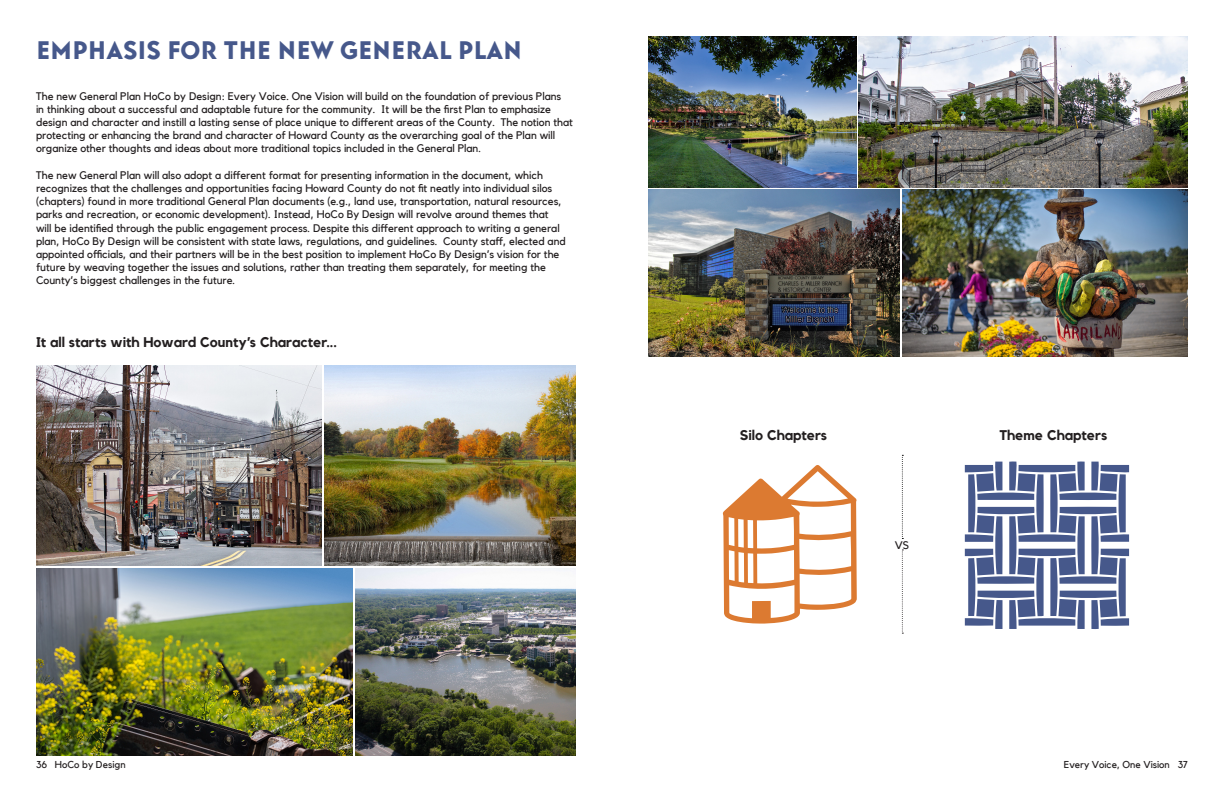
<style>
.page{position:relative;width:1224px;height:792px;background:#fff}
.page>*{position:absolute;margin:0;border:0;box-sizing:border-box;transform-origin:0 0}
.Headers{font:25px "Baro";color:#46588b}
.Paragraph_headers{font:700 14px "Kollektif";color:#231f20}
.t1{font:11px/13.2px "Kollektif";color:#231f20}
.t2{font:10px "Kollektif";color:#231f20}
</style>
<div class="page">
<img style="left:36px;top:366px;width:286px;height:200px">
<img style="left:356px;top:569px;width:220px;height:187px">
<img style="left:36px;top:569px;width:316px;height:187px">
<img style="left:325px;top:366px;width:251px;height:200px">
<img style="left:648px;top:36px;width:209px;height:151px">
<img style="left:859px;top:36px;width:329px;height:151px">
<img style="left:648px;top:189px;width:251px;height:168px">
<img style="left:902px;top:189px;width:286px;height:168px">
<svg style="left:965px;top:461px;width:164px;height:168px"></svg>
<svg style="left:723px;top:465px;width:134px;height:159px"></svg>
<svg style="left:902px;top:455px;width:1px;height:84px"></svg>
<svg style="left:902px;top:549px;width:1px;height:85px"></svg>
<p class="Headers" style="left:36px;top:35px;width:488px">EMPHASIS FOR THE NEW GENERAL PLAN</p>
<p class="t1" style="left:36px;top:89px;width:539px">The new General Plan HoCo by Design: Every Voice. One Vision will build on the foundation of previous Plans<br>in thinking about a successful and adaptable future for the community. It will be the first Plan to emphasize design and character and instill a lasting sense of place unique to different areas of the County. The notion that protecting or enhancing the brand and character of Howard County as the overarching goal of the Plan will organize other thoughts and ideas about more traditional topics included in the General Plan.</p>
<p class="t1" style="left:36px;top:168px;width:531px">The new General Plan will also adopt a different format for presenting information in the document, which recognizes that the challenges and opportunities facing Howard County do not fit neatly into individual silos (chapters) found in more traditional General Plan documents (e.g., land use, transportation, natural resources, parks and recreation, or economic development). Instead, HoCo By Design will revolve around themes that will be identified through the public engagement process. Despite this different approach to writing a general plan, HoCo By Design will be consistent with state laws, regulations, and guidelines. County staff, elected and appointed officials, and their partners will be in the best position to implement HoCo By Design’s vision for the future by weaving together the issues and solutions, rather than treating them separately, for meeting the County’s biggest challenges in the future.</p>
<p class="Paragraph_headers" style="left:36px;top:334px;width:302px">It all starts with Howard County’s Character...</p>
<p class="Paragraph_headers" style="left:740px;top:427px;width:89px">Silo Chapters</p>
<p class="Paragraph_headers" style="left:999px;top:427px;width:109px">Theme Chapters</p>
<p class="t1" style="left:895px;top:538px;width:16px">VS</p>
<p class="t2" style="left:36px;top:759px;width:91px">36 HoCo by Design</p>
<p class="t2" style="left:1064px;top:759px;width:126px">Every Voice, One Vision 37</p>
</div>
